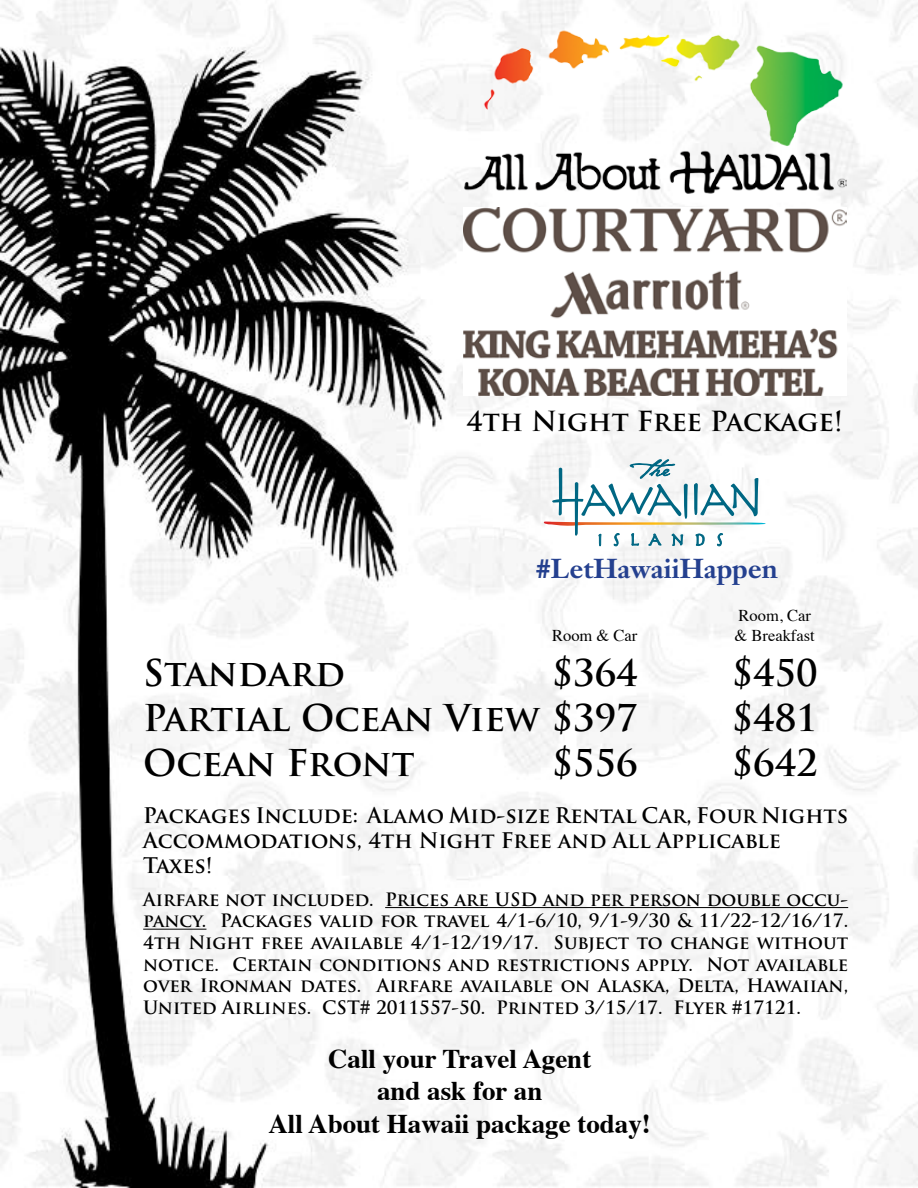
<style>
.page{position:relative;width:918px;height:1188px;background:#fff}
.page>*{position:absolute;margin:0;border:0;box-sizing:border-box;transform-origin:0 0}
.t1{font:700 36px "Trajan Pro";color:#000}
.t2{font:700 27px/32.4px "Times";color:#000;text-align:center}
.t3{font:700 27px "Trajan Pro";color:#000}
.t4{font:700 27px "Janson Text";color:#24408f}
.t5{font:700 21px/25.2px "Trajan Pro";color:#000}
.t6{font:700 18px/21.6px "Trajan Pro";color:#000;text-align:justify}
.t7{font:16.5px "Times";color:#000}
</style>
<div class="page">
<img style="left:1px;top:0;width:917px;height:1188px">
<hr style="left:385px;top:907px;width:463px;height:1px;background:#000">
<hr style="left:143px;top:929px;width:63px;height:1px;background:#000">
<svg style="left:544px;top:459px;width:222px;height:88px"></svg>
<img style="left:463px;top:208px;width:384px;height:188px">
<img style="left:464px;top:27px;width:383px;height:167px">
<h2 class="t3" style="left:467px;top:405px;width:378px">4th Night Free Package!</h2>
<h2 class="t4" style="left:536px;top:551px;width:243px">#LetHawaiiHappen</h2>
<p class="t7" style="left:739px;top:600px;width:74px">Room, Car</p>
<p class="t7" style="left:552px;top:620px;width:87px">Room &amp; Car</p>
<p class="t7" style="left:735px;top:620px;width:82px">&amp; Breakfast</p>
<h1 class="t1" style="left:143px;top:651px;width:203px">Standard</h1>
<h1 class="t1" style="left:552px;top:651px;width:88px">$364</h1>
<h1 class="t1" style="left:732px;top:651px;width:88px">$450</h1>
<h1 class="t1" style="left:143px;top:696px;width:496px">Partial Ocean View $397</h1>
<h1 class="t1" style="left:732px;top:696px;width:88px">$481</h1>
<h1 class="t1" style="left:143px;top:741px;width:273px">Ocean Front</h1>
<h1 class="t1" style="left:552px;top:741px;width:88px">$556</h1>
<h1 class="t1" style="left:732px;top:741px;width:88px">$642</h1>
<p class="t5" style="left:143px;top:803px;width:707px">Packages Include: Alamo Mid-size Rental Car, Four Nights<br>Accommodations, 4th Night Free and All Applicable<br>Taxes!</p>
<p class="t6" style="left:143px;top:889px;width:707px">Airfare not included. Prices are USD and per person double occu&shy;pancy. Packages valid for travel 4/1-6/10, 9/1-9/30 &amp; 11/22-12/16/17.<br>4th Night free available 4/1-12/19/17. Subject to change without notice. Certain conditions and restrictions apply. Not available over Ironman dates. Airfare available on Alaska, Delta, Hawaiian, United Airlines. CST# 2011557-50. Printed 3/15/17. Flyer #17121.</p>
<h2 class="t2" style="left:268px;top:1040px;width:384px">Call your Travel Agent<br>and ask for an<br>All About Hawaii package today!</h2>
</div>
